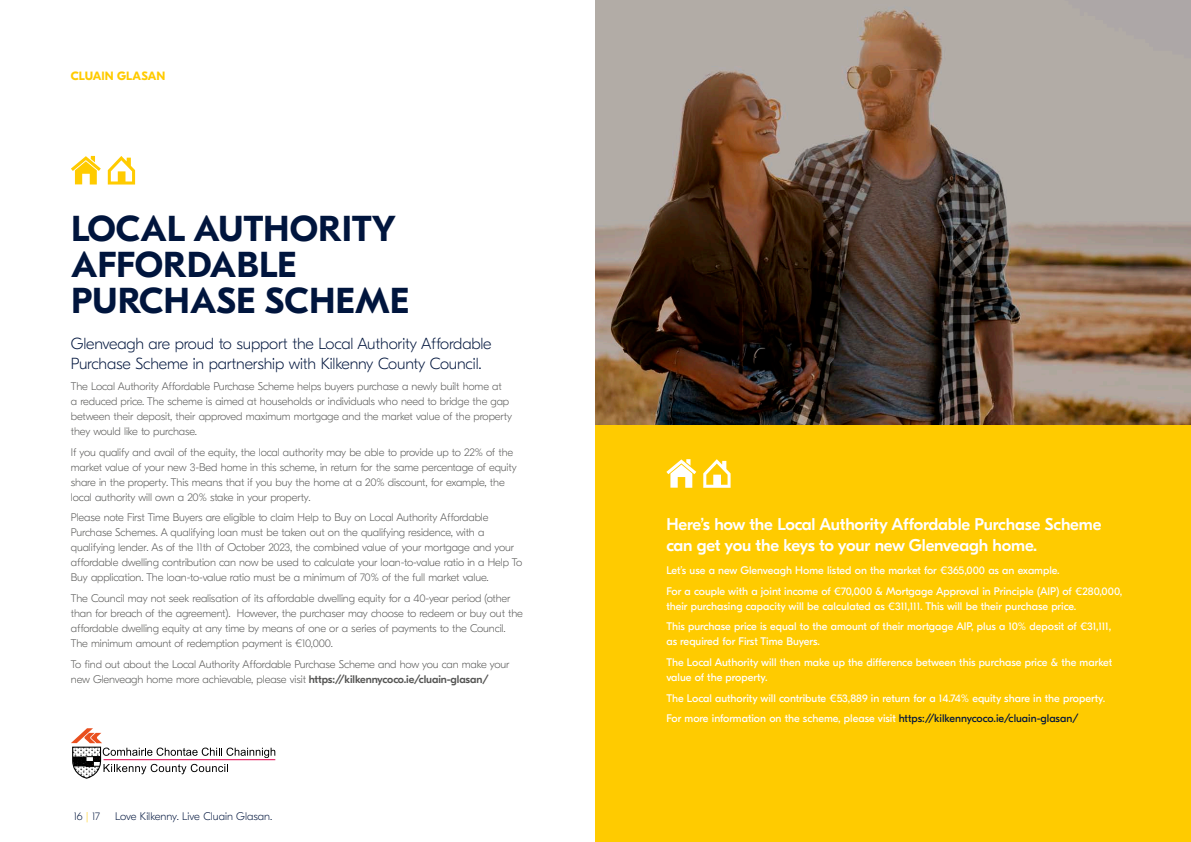
<style>
.page{position:relative;width:1191px;height:842px;background:#fff}
.page>*{position:absolute;margin:0;border:0;box-sizing:border-box;transform-origin:0 0}
.t1{font:700 36px/36px "GT Eesti Pro Text";color:#00153d}
.t2{font:500 17px/20.4px "GT Eesti Pro Display";letter-spacing:-.01em;color:#fff}
.t3{font:100 16px/20px "GT Eesti Pro Display";letter-spacing:-.01em;color:#00153d}
.t4{font:700 12px "GT Eesti Pro Display";color:#ffcb00}
.t5{font:100 11px/15px "GT Eesti Pro Display";letter-spacing:-.01em;color:#555554}
.t6{font:11px/20.7px "GT Eesti Pro Display";color:#fff}
.t7{font:100 11px "GT Eesti Pro Display";color:#00153d}
.s1{font-weight:500}
.s2{color:#ffcb00}
.s3{color:#00153d}
</style>
<div class="page">
<div style="left:595px;top:424px;width:596px;height:418px;background:#ffcb00"></div>
<img style="left:595px;top:0;width:596px;height:424px">
<svg style="left:666px;top:459px;width:30px;height:29px"></svg>
<svg style="left:703px;top:459px;width:27px;height:29px"></svg>
<svg style="left:71px;top:156px;width:30px;height:28px"></svg>
<svg style="left:108px;top:156px;width:27px;height:29px"></svg>
<svg style="left:71px;top:728px;width:204px;height:51px"></svg>
<p class="t4" style="left:71px;top:69px;width:96px">CLUAIN GLASAN</p>
<h1 class="t1" style="left:71px;top:212px;width:340px">LOCAL AUTHORITY<br>AFFORDABLE<br>PURCHASE SCHEME</h1>
<h3 class="t3" style="left:71px;top:334px;width:422px">Glenveagh are proud to support the Local Authority Affordable<br>Purchase Scheme in partnership with Kilkenny County Council.</h3>
<p class="t5" style="left:71px;top:379px;width:443px">The Local Authority Affordable Purchase Scheme helps buyers purchase a newly built home at<br>a reduced price. The scheme is aimed at households or individuals who need to bridge the gap between their deposit, their approved maximum mortgage and the market value of the property they would like to purchase.</p>
<p class="t5" style="left:71px;top:444px;width:447px">If you qualify and avail of the equity, the local authority may be able to provide up to 22% of the market value of your new 3-Bed home in this scheme, in return for the same percentage of equity share in the property. This means that if you buy the home at a 20% discount, for example, the local authority will own a 20% stake in your property.</p>
<p class="t5" style="left:71px;top:510px;width:453px">Please note First Time Buyers are eligible to claim Help to Buy on Local Authority Affordable Purchase Schemes. A qualifying loan must be taken out on the qualifying residence, with a qualifying lender. As of the 11th of October 2023, the combined value of your mortgage and your affordable dwelling contribution can now be used to calculate your loan-to-value ratio in a Help To Buy application. The loan-to-value ratio must be a minimum of 70% of the full market value.</p>
<p class="t5" style="left:71px;top:591px;width:453px">The Council may not seek realisation of its affordable dwelling equity for a 40-year period (other than for breach of the agreement). However, the purchaser may choose to redeem or buy out the affordable dwelling equity at any time by means of one or a series of payments to the Council.<br>The minimum amount of redemption payment is €10,000.</p>
<p class="t5" style="left:71px;top:656px;width:440px">To find out about the Local Authority Affordable Purchase Scheme and how you can make your new Glenveagh home more achievable, please visit <span class="s1">https://kilkennycoco.ie/cluain-glasan/</span></p>
<p class="t7" style="left:74px;top:810px;width:28px">16 <span class="s2">|</span> 17</p>
<p class="t7" style="left:115px;top:810px;width:159px">Love Kilkenny. Live Cluain Glasan.</p>
<h2 class="t2" style="left:666px;top:514px;width:436px">Here’s how the Local Authority Affordable Purchase Scheme can get you the keys to your new Glenveagh home.</h2>
<p class="t6" style="left:666px;top:560px;width:457px">Let’s use a new Glenveagh Home listed on the market for €365,000 as an example.<br>For a couple with a joint income of €70,000 &amp; Mortgage Approval in Principle (AIP) of €280,000,</p>
<p class="t6" style="left:666px;top:596px;width:446px">their purchasing capacity will be calculated as €311,111. This will be their purchase price.<br>This purchase price is equal to the amount of their mortgage AIP, plus a 10% deposit of €31,111,</p>
<p class="t6" style="left:666px;top:631px;width:447px">as required for First Time Buyers.<br>The Local Authority will then make up the difference between this purchase price &amp; the market</p>
<p class="t6" style="left:666px;top:667px;width:440px">value of the property.<br>The Local authority will contribute €53,889 in return for a 14.74% equity share in the property.<br>For more information on the scheme, please visit <span class="s3">https://kilkennycoco.ie/cluain-glasan/</span></p>
</div>
